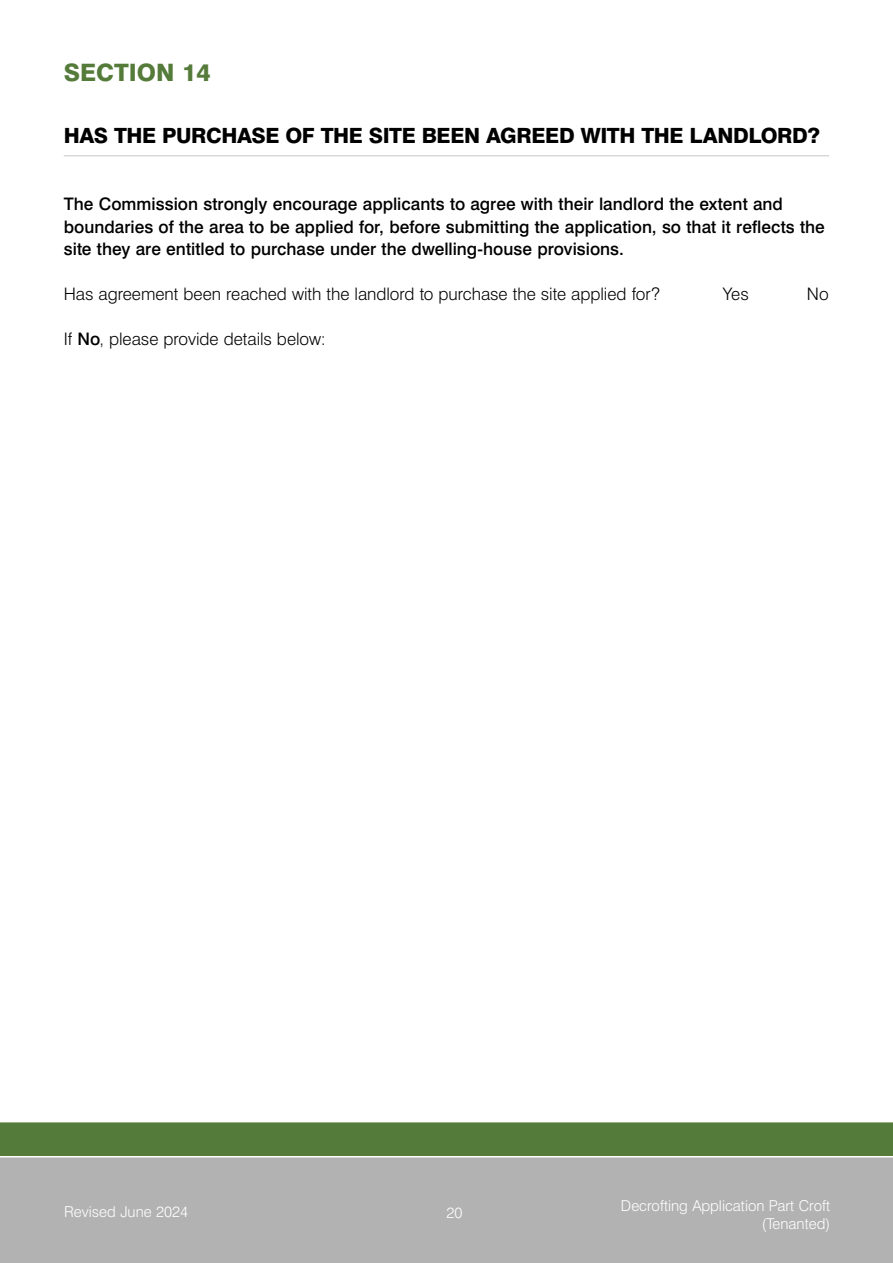
<style>
.page{position:relative;width:893px;height:1263px;background:#fff}
.page>*{position:absolute;margin:0;border:0;box-sizing:border-box;transform-origin:0 0}
.Section{font:800 24px "Swiss 721 BT";color:#557b3a}
.Question{font:800 21px "Swiss 721 BT";letter-spacing:-.02em;color:#000}
.Body{font:500 17.25px/22.5px "Swiss 721 BT";color:#000}
.Body-2{font:300 17.25px "Swiss 721 BT";letter-spacing:-.005em;color:#000}
.t1{font:300 15px/18px "Swiss 721 BT";color:#fff;text-align:right}
.s1{font-weight:500}
</style>
<div class="page">
<div style="left:0;top:1157px;width:893px;height:106px;background:#b3b2b2"></div>
<div style="left:0;top:1122px;width:893px;height:34px;background:#557b3a"></div>
<hr style="left:64px;top:155px;width:765px;height:1px;background:#c6c6c6">
<p class="Section" style="left:64px;top:58px;width:148px">SECTION 14</p>
<p class="Question" style="left:64px;top:122px;width:758px">HAS THE PURCHASE OF THE SITE BEEN AGREED WITH THE LANDLORD?</p>
<p class="Body" style="left:64px;top:193px;width:763px">The Commission strongly encourage applicants to agree with their landlord the extent and boundaries of the area to be applied for, before submitting the application, so that it reflects the site they are entitled to purchase under the dwelling-house provisions.</p>
<p class="Body-2" style="left:64px;top:284px;width:597px">Has agreement been reached with the landlord to purchase the site applied for?</p>
<p class="Body-2" style="left:723px;top:284px;width:27px">Yes</p>
<p class="Body-2" style="left:807px;top:284px;width:23px">No</p>
<p class="Body-2" style="left:64px;top:329px;width:264px">If <span class="s1">No</span>, please provide details below:</p>
<p class="t1" style="left:64px;top:1203px;width:125px">Revised June 2024</p>
<p class="t1" style="left:447px;top:1203px;width:17px">20</p>
<p class="t1" style="left:621px;top:1196px;width:211px">Decrofting Application Part Croft (Tenanted)</p>
</div>
